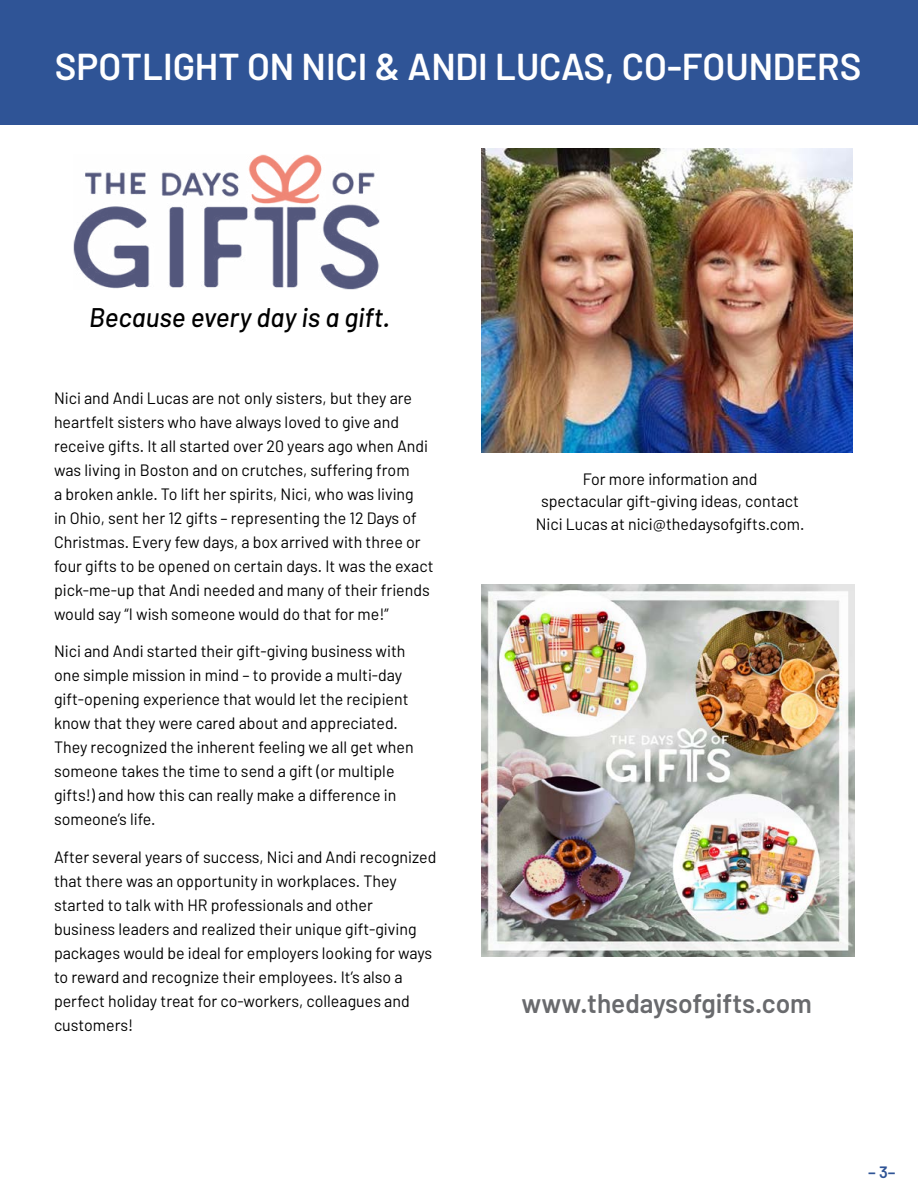
<style>
.page{position:relative;width:918px;height:1188px;background:#fff}
.page>*{position:absolute;margin:0;border:0;box-sizing:border-box;transform-origin:0 0}
.t1{font:600 37.5px "Barlow";color:#fff}
.t2{font:italic 500 27px "Barlow";color:#000}
.t3{font:600 27px "Barlow";color:#696a6d}
.t4{font:16.5px/24px "Barlow";color:#000}
.t5{font:600 16.5px "Barlow";color:#2f5496}
</style>
<div class="page">
<div style="left:0;top:0;width:918px;height:124px;background:#2f5496"></div>
<img style="left:482px;top:584px;width:372px;height:373px">
<img style="left:73px;top:154px;width:307px;height:136px">
<img style="left:482px;top:148px;width:370px;height:304px">
<h1 class="t1" style="left:55px;top:43px;width:808px">SPOTLIGHT ON NICI &amp; ANDI LUCAS, CO-FOUNDERS</h1>
<h2 class="t2" style="left:89px;top:301px;width:303px">Because every day is a gift.</h2>
<p class="t4" style="left:54px;top:385px;width:381px">Nici and Andi Lucas are not only sisters, but they are heartfelt sisters who have always loved to give and receive gifts. It all started over 20 years ago when Andi was living in Boston and on crutches, suffering from<br>a broken ankle. To lift her spirits, Nici, who was living<br>in Ohio, sent her 12 gifts – representing the 12 Days of Christmas. Every few days, a box arrived with three or four gifts to be opened on certain days. It was the exact pick-me-up that Andi needed and many of their friends would say “I wish someone would do that for me!”</p>
<p class="t4" style="left:54px;top:639px;width:361px">Nici and Andi started their gift-giving business with one simple mission in mind – to provide a multi-day gift-opening experience that would let the recipient know that they were cared about and appreciated.<br>They recognized the inherent feeling we all get when someone takes the time to send a gift (or multiple gifts!) and how this can really make a difference in someone’s life.</p>
<p class="t4" style="left:54px;top:844px;width:384px">After several years of success, Nici and Andi recognized that there was an opportunity in workplaces. They started to talk with HR professionals and other business leaders and realized their unique gift-giving packages would be ideal for employers looking for ways to reward and recognize their employees. It’s also a perfect holiday treat for co-workers, colleagues and customers!</p>
<p class="t4" style="left:536px;top:467px;width:270px;line-height:22.5px;text-align:center">For more information and<br>spectacular gift-giving ideas, contact<br>Nici Lucas at nici@thedaysofgifts.com.</p>
<h2 class="t3" style="left:522px;top:986px;width:292px">www.thedaysofgifts.com</h2>
<p class="t5" style="left:868px;top:1162px;width:29px">– 3–</p>
</div>
